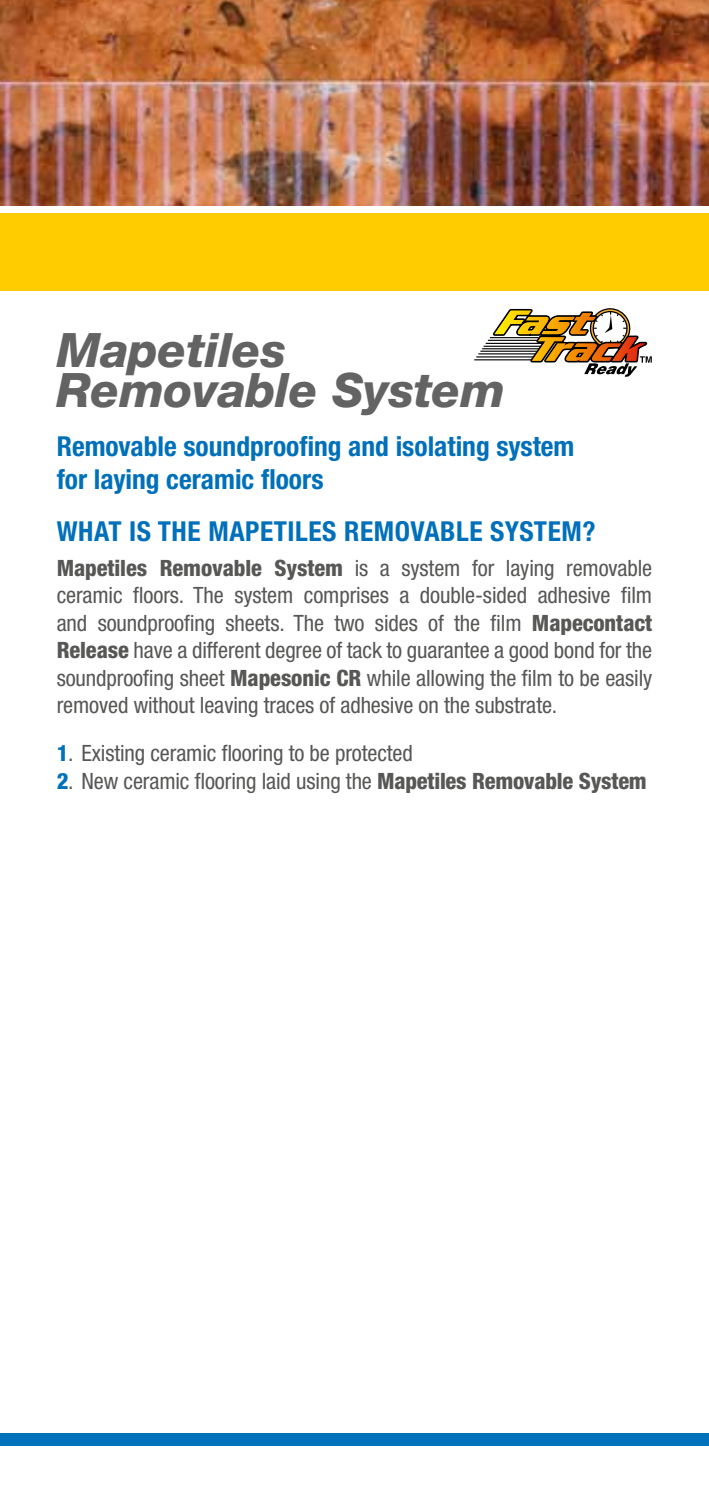
<style>
.page{position:relative;width:709px;height:1489px;background:#fff}
.page>*{position:absolute;margin:0;border:0;box-sizing:border-box;transform-origin:0 0}
.t1{font:italic 800 47.5px/40px "Helvetica Neue LTW1 G";letter-spacing:-.005em;color:#646363}
.t2{font:700 condensed 27.5px/32.5px "Helvetica Neue LTW1 G";color:#0070ba}
.t3{font:700 condensed 27.5px "Helvetica Neue LTW1 G";letter-spacing:.02em;color:#0070ba}
.t4{font:condensed 22.5px/27.5px "Helvetica Neue LTW1 G";letter-spacing:-.005em;color:#575756;text-align:justify}
.s1{font-weight:800}
.s2{font-weight:800;color:#0072bb}
</style>
<div class="page">
<div style="left:0;top:1433px;width:709px;height:13px;background:#0072bb"></div>
<div style="left:0;top:213px;width:709px;height:78px;background:#fc0"></div>
<hr style="left:486px;top:343px;width:56px;height:1px;background:#000">
<hr style="left:483px;top:346px;width:57px;height:1px;background:#000">
<hr style="left:480px;top:350px;width:57px;height:2px;background:#000">
<hr style="left:482px;top:348px;width:56px;height:1px;background:#000">
<hr style="left:478px;top:353px;width:57px;height:1px;background:#000">
<hr style="left:476px;top:356px;width:57px;height:1px;background:#000">
<hr style="left:474px;top:359px;width:57px;height:1px;background:#000">
<svg style="left:488px;top:308px;width:163px;height:69px"></svg>
<img style="left:0;top:0;width:709px;height:206px">
<h1 class="t1" style="left:57px;top:330px;width:450px">Mapetiles<br>Removable System</h1>
<p class="t2" style="left:57px;top:430px;width:519px">Removable soundproofing and isolating system for laying ceramic floors</p>
<p class="t2" style="left:57px;top:515px;width:37px">What</p>
<p class="t2" style="left:129px;top:515px;width:44px">is the</p>
<p class="t2" style="left:208px;top:515px;width:35px">Mapeti</p>
<p class="t3" style="left:295px;top:515px;width:241px">les Rem ovable System</p>
<p class="t2" style="left:582px;top:515px;width:15px">?</p>
<p class="t4" style="left:57px;top:554px;width:597px"><span class="s1">Mapetiles Removable System</span> is a system for laying removable ceramic floors. The system comprises a double-sided adhesive film and soundproofing sheets. The two sides of the film <span class="s1">Mapecontact Release</span> have a different degree of tack to guarantee a good bond for the soundproofing sheet <span class="s1">Mapesonic CR</span> while allowing the film to be easily removed without leaving traces of adhesive on the substrate.</p>
<p class="t4" style="left:57px;top:739px;width:358px"><span class="s2">1</span>. Existing ceramic flooring to be protected</p>
<p class="t4" style="left:57px;top:767px;width:591px"><span class="s2">2</span>. New ceramic flooring laid using the <span class="s1">Mapetiles Removable System</span></p>
</div>
